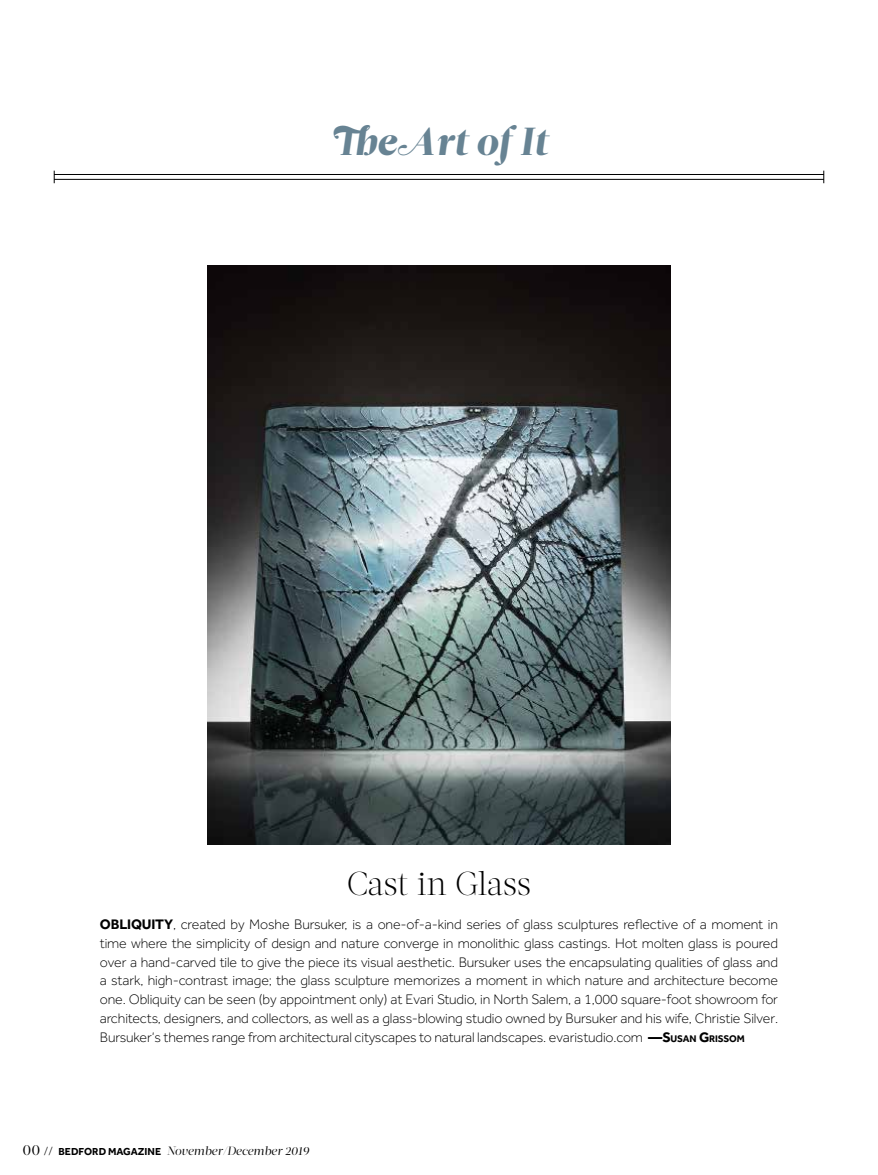
<style>
.page{position:relative;width:878px;height:1175px;background:#fff}
.page>*{position:absolute;margin:0;border:0;box-sizing:border-box;transform-origin:0 0}
.t1{font:39px "Leitura Display Swashes";color:#678393}
.t2{font:300 33px "Acta Display";letter-spacing:-.01em;color:#000}
.t3{font:300 14.25px/18.8px "Effra";letter-spacing:-.01em;color:#000;text-align:justify}
.t4{font:italic 12px "Acta Display";letter-spacing:-.015em;color:#000}
.s1{font-weight:700}
.s2{font-weight:700;font-size:10.05px}
.s3{font-style:normal;font-size:15px}
.s4{font-family:"Effra";font-weight:300;font-style:normal}
.s5{font-family:"Effra";font-weight:700;font-style:normal;font-size:10.5px}
</style>
<div class="page">
<hr style="left:54px;top:174px;width:770px;height:1px;background:#000">
<hr style="left:54px;top:179px;width:770px;height:1px;background:#000">
<img style="left:208px;top:265px;width:462px;height:579px">
<h1 class="t1" style="left:332px;top:119px;width:216px">TheArt of It</h1>
<h2 class="t2" style="left:347px;top:864px;width:186px">Cast in Glass</h2>
<p class="t3" style="left:100px;top:915px;width:679px"><span class="s1">OBLIQUITY</span>, created by Moshe Bursuker, is a one-of-a-kind series of glass sculptures reflective of a moment in time where the simplicity of design and nature converge in monolithic glass castings. Hot molten glass is poured over a hand-carved tile to give the piece its visual aesthetic. Bursuker uses the encapsulating qualities of glass and a stark, high-contrast image; the glass sculpture memorizes a moment in which nature and architecture become one. Obliquity can be seen (by appointment only) at Evari Studio, in North Salem, a 1,000 square-foot showroom for architects, designers, and collectors, as well as a glass-blowing studio owned by Bursuker and his wife, Christie Silver.<br>Bursuker’s themes range from architectural cityscapes to natural landscapes. evaristudio.com <span class="s1">—S</span><span class="s2">USAN</span> <span class="s1">G</span><span class="s2">RISSOM</span></p>
<p class="t4" style="left:22px;top:1143px;width:288px"><span class="s3">00</span> <span class="s4">//</span> <span class="s5">BEDFORD MAGAZINE</span> November/December 2019</p>
</div>
